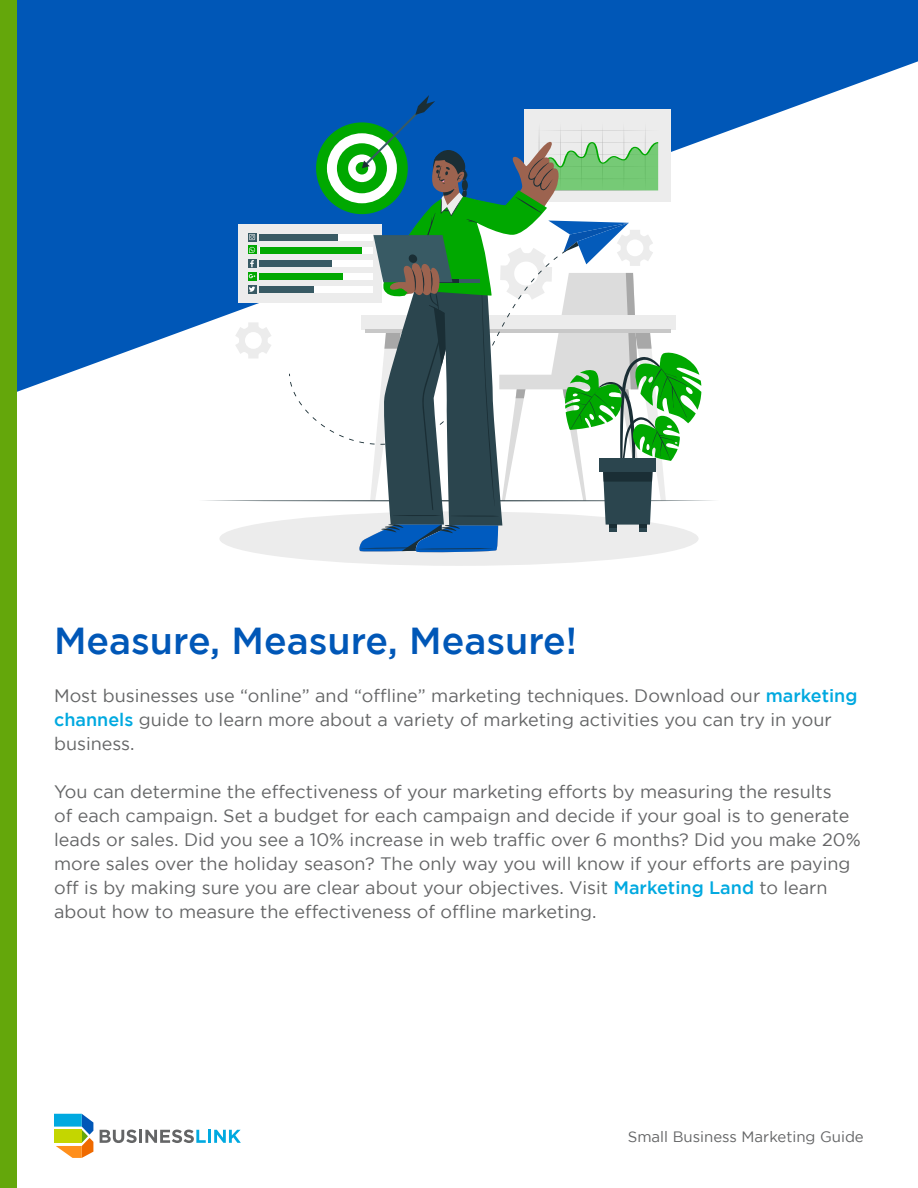
<style>
.page{position:relative;width:918px;height:1188px;background:#fff}
.page>*{position:absolute;margin:0;border:0;box-sizing:border-box;transform-origin:0 0}
.t1{font:500 37.5px "Gotham";color:#0057b7}
.t2{font:18px/24px "Gotham";color:#646566}
.t3{font:15px "Gotham";color:#646566}
.s1{font-weight:500;color:#00a9e0}
</style>
<div class="page">
<svg style="left:54px;top:1114px;width:39px;height:44px"></svg>
<svg style="left:100px;top:1130px;width:141px;height:13px"></svg>
<svg style="left:16px;top:0;width:902px;height:398px;fill:#0057b7"></svg>
<div style="left:219px;top:511px;width:480px;height:55px;background:#ececec;border-radius:50%"></div>
<svg style="left:199px;top:95px;width:520px;height:458px"></svg>
<div style="left:0;top:0;width:16px;height:1188px;background:#64a70b"></div>
<h1 class="t1" style="left:54px;top:620px;width:525px">Measure, Measure, Measure!</h1>
<p class="t2" style="left:54px;top:683px;width:805px">Most businesses use “online” and “offline” marketing techniques. Download our <span class="s1">marketing channels</span> guide to learn more about a variety of marketing activities you can try in your business.</p>
<p class="t2" style="left:54px;top:779px;width:808px">You can determine the effectiveness of your marketing efforts by measuring the results<br>of each campaign. Set a budget for each campaign and decide if your goal is to generate leads or sales. Did you see a 10% increase in web traffic over 6 months? Did you make 20% more sales over the holiday season? The only way you will know if your efforts are paying off is by making sure you are clear about your objectives. Visit <span class="s1">Marketing Land</span> to learn about how to measure the effectiveness of offline marketing.</p>
<p class="t3" style="left:628px;top:1128px;width:238px">Small Business Marketing Guide</p>
</div>
